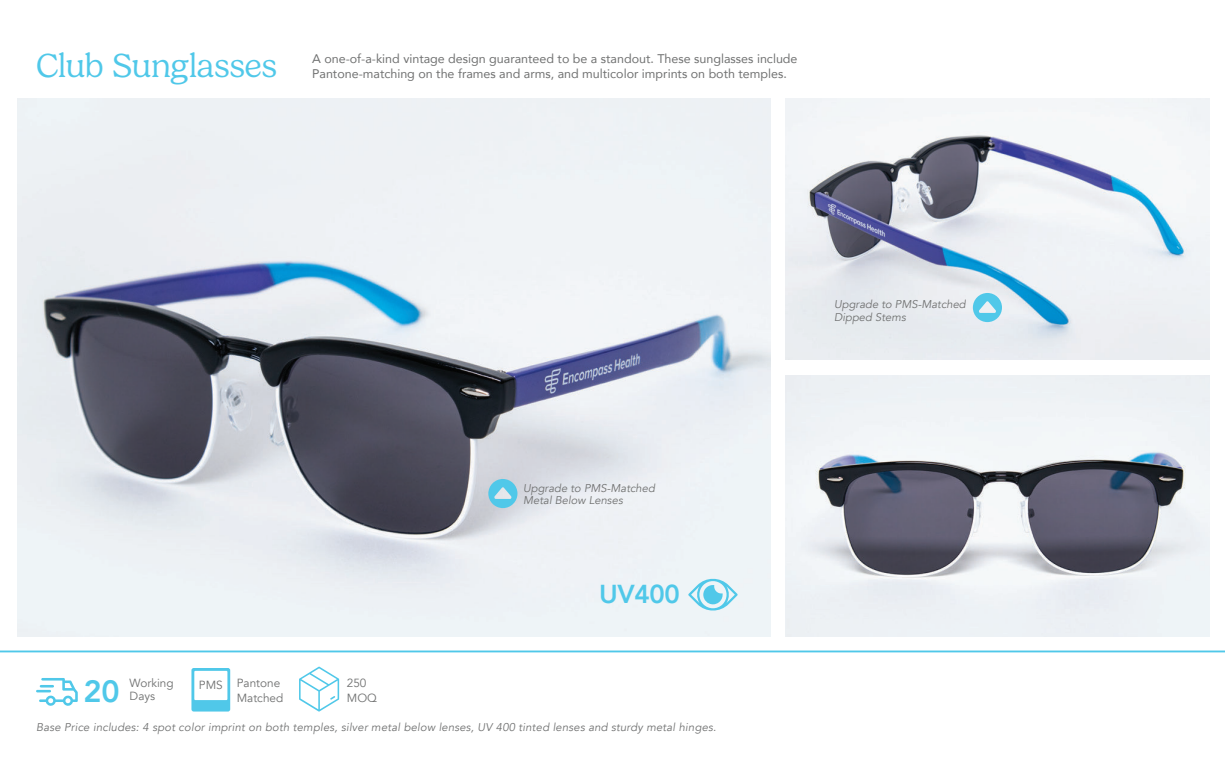
<style>
.page{position:relative;width:1225px;height:765px;background:#fff}
.page>*{position:absolute;margin:0;border:0;box-sizing:border-box;transform-origin:0 0}
.t1{font:300 33.75px "Gelica";letter-spacing:-.02em;color:#50c8e9}
.t2{font:800 30.62px "Avenir";color:#50c8e9}
.t3{font:800 25.88px "Avenir";letter-spacing:-.015em;color:#50c8e9}
.t4{font:12.5px/15px "Avenir";color:#707171}
.t5{font:11.75px/14.1px "Avenir";color:#707171}
.t6{font:italic 11.25px "Avenir";letter-spacing:.02em;color:#707171}
.t7{font:italic 11.25px/12.5px "Avenir";color:#707171}
</style>
<div class="page">
<img style="left:18px;top:98px;width:753px;height:538px">
<img style="left:786px;top:375px;width:423px;height:261px">
<img style="left:786px;top:98px;width:423px;height:261px">
<svg style="left:688px;top:577px;width:50px;height:36px;background:#b6e4f1"></svg>
<svg style="left:973px;top:293px;width:29px;height:29px"></svg>
<svg style="left:488px;top:479px;width:29px;height:29px"></svg>
<hr style="left:0;top:651px;width:1225px;height:1px;background:#50c8e9">
<svg style="left:191px;top:668px;width:39px;height:44px"></svg>
<svg style="left:299px;top:667px;width:40px;height:45px"></svg>
<svg style="left:36px;top:678px;width:42px;height:28px"></svg>
<h1 class="t1" style="left:36px;top:52px;width:243px">Club Sunglasses</h1>
<p class="t4" style="left:312px;top:52px;width:487px">A one-of-a-kind vintage design guaranteed to be a standout. These sunglasses include<br>Pantone-matching on the frames and arms, and multicolor imprints on both temples.</p>
<p class="t7" style="left:523px;top:483px;width:133px">Upgrade to PMS-Matched<br>Metal Below Lenses</p>
<p class="t5" style="left:130px;top:678px;width:46px;line-height:12.6px">Working<br>Days</p>
<h2 class="t2" style="left:83px;top:673px;width:38px">20</h2>
<p class="t5" style="left:347px;top:677px;width:32px">250<br>MOQ</p>
<p class="t5" style="left:237px;top:677px;width:48px">Pantone<br>Matched</p>
<p class="t5" style="left:199px;top:679px;width:25px">PMS</p>
<h3 class="t3" style="left:599px;top:579px;width:82px">UV400</h3>
<p class="t6" style="left:36px;top:722px;width:682px">Base Price includes: 4 spot color imprint on both temples, silver metal below lenses, UV 400 tinted lenses and sturdy metal hinges.</p>
<p class="t7" style="left:834px;top:299px;width:133px">Upgrade to PMS-Matched<br>Dipped Stems</p>
</div>
